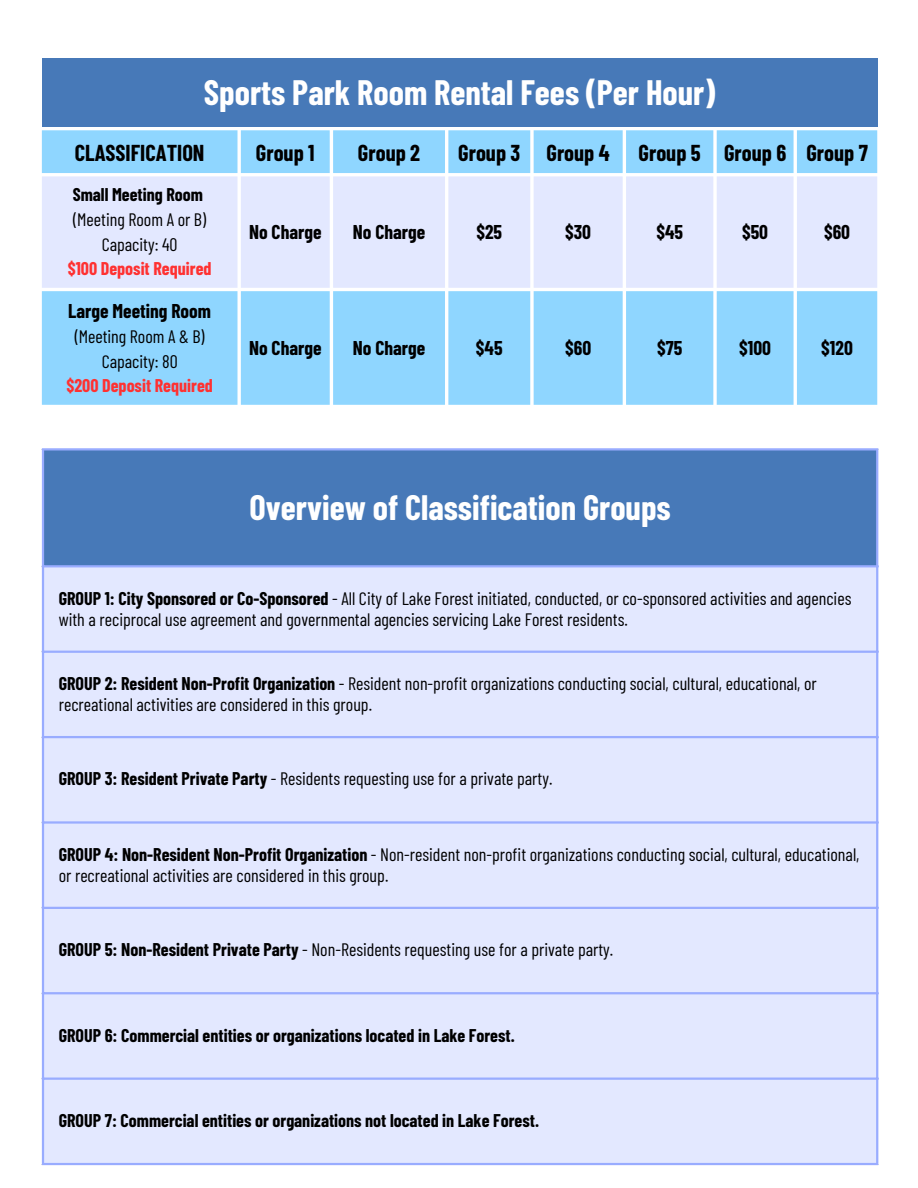
<style>
.page{position:relative;width:918px;height:1188px;background:#fff}
.page>*{position:absolute;margin:0;border:0;box-sizing:border-box;transform-origin:0 0}
.t1{font:700 34.5px "Barlow Condensed";color:#fff}
.t2{font:700 22.5px "Barlow Condensed";color:#000}
.t3{font:700 19.5px "Barlow Condensed";color:#000}
.t4{font:18px/21.3px "Barlow Condensed";color:#000}
.t5{font:700 18px "Barlow Condensed";color:#000}
.t6{font:700 18px "Barlow Condensed";color:#ff3131}
.s1{font-weight:700}
</style>
<div class="page">
<div style="left:42px;top:59px;width:835px;height:68px;background:#4779b8"></div>
<svg style="left:42px;top:130px;width:835px;height:275px;background:#96d8ff"></svg>
<div style="left:42px;top:176px;width:835px;height:112px;background:#e3e8ff"></div>
<div style="left:43px;top:449px;width:835px;height:118px;background:#4779b8"></div>
<div style="left:44px;top:567px;width:832px;height:596px;background:#e3e8ff"></div>
<hr style="left:42px;top:451px;width:2px;height:712px;background:#99acff">
<hr style="left:876px;top:451px;width:2px;height:712px;background:#99acff">
<hr style="left:42px;top:448px;width:836px;height:3px;background:#99acff">
<hr style="left:42px;top:565px;width:836px;height:2px;background:#99acff">
<hr style="left:42px;top:651px;width:836px;height:2px;background:#99acff">
<hr style="left:42px;top:736px;width:836px;height:2px;background:#99acff">
<hr style="left:42px;top:821px;width:836px;height:3px;background:#99acff">
<hr style="left:42px;top:907px;width:836px;height:2px;background:#99acff">
<hr style="left:42px;top:992px;width:836px;height:2px;background:#99acff">
<hr style="left:42px;top:1078px;width:836px;height:2px;background:#99acff">
<hr style="left:42px;top:1163px;width:836px;height:2px;background:#99acff">
<p class="t1" style="left:204px;top:70px;width:513px">Sports Park Room Rental Fees (Per Hour)</p>
<p class="t2" style="left:75px;top:138px;width:131px">CLASSIFICATION</p>
<p class="t2" style="left:256px;top:138px;width:60px">Group 1</p>
<p class="t2" style="left:358px;top:138px;width:64px">Group 2</p>
<p class="t2" style="left:458px;top:138px;width:64px">Group 3</p>
<p class="t2" style="left:547px;top:138px;width:65px">Group 4</p>
<p class="t2" style="left:639px;top:138px;width:64px">Group 5</p>
<p class="t2" style="left:724px;top:138px;width:64px">Group 6</p>
<p class="t2" style="left:806px;top:138px;width:63px">Group 7</p>
<p class="t5" style="left:73px;top:183px;width:132px">Small Meeting Room</p>
<p class="t4" style="left:73px;top:208px;width:134px">(Meeting Room A or B)</p>
<p class="t4" style="left:102px;top:233px;width:77px">Capacity: 40</p>
<p class="t6" style="left:68px;top:257px;width:145px">$100 Deposit Required</p>
<p class="t3" style="left:249px;top:220px;width:74px">No Charge</p>
<p class="t3" style="left:353px;top:220px;width:74px">No Charge</p>
<p class="t3" style="left:476px;top:220px;width:27px">$25</p>
<p class="t3" style="left:565px;top:220px;width:27px">$30</p>
<p class="t3" style="left:656px;top:220px;width:28px">$45</p>
<p class="t3" style="left:742px;top:220px;width:28px">$50</p>
<p class="t3" style="left:824px;top:220px;width:28px">$60</p>
<p class="t3" style="left:68px;top:299px;width:144px">Large Meeting Room</p>
<p class="t4" style="left:75px;top:325px;width:131px">(Meeting Room A &amp; B)</p>
<p class="t4" style="left:102px;top:350px;width:77px">Capacity: 80</p>
<p class="t6" style="left:66px;top:374px;width:148px">$200 Deposit Required</p>
<p class="t3" style="left:249px;top:336px;width:74px">No Charge</p>
<p class="t3" style="left:353px;top:336px;width:74px">No Charge</p>
<p class="t3" style="left:476px;top:336px;width:28px">$45</p>
<p class="t3" style="left:565px;top:336px;width:28px">$60</p>
<p class="t3" style="left:657px;top:336px;width:27px">$75</p>
<p class="t3" style="left:739px;top:336px;width:33px">$100</p>
<p class="t3" style="left:821px;top:336px;width:33px">$120</p>
<p class="t1" style="left:250px;top:486px;width:423px">Overview of Classification Groups</p>
<p class="t4" style="left:59px;top:587px;width:794px"><span class="s1">GROUP 1: City Sponsored or Co-Sponsored</span> - All City of Lake Forest initiated, conducted, or co-sponsored activities and agencies with a reciprocal use agreement and governmental agencies servicing Lake Forest residents.</p>
<p class="t4" style="left:59px;top:672px;width:760px"><span class="s1">GROUP 2: Resident Non-Profit Organization</span> - Resident non-profit organizations conducting social, cultural, educational, or recreational activities are considered in this group.</p>
<p class="t4" style="left:59px;top:768px;width:495px"><span class="s1">GROUP 3: Resident Private Party</span> - Residents requesting use for a private party.</p>
<p class="t4" style="left:59px;top:843px;width:802px"><span class="s1">GROUP 4: Non-Resident Non-Profit Organization</span> - Non-resident non-profit organizations conducting social, cultural, educational, or recreational activities are considered in this group.</p>
<p class="t4" style="left:59px;top:938px;width:556px"><span class="s1">GROUP 5: Non-Resident Private Party</span> - Non-Residents requesting use for a private party.</p>
<p class="t5" style="left:59px;top:1024px;width:458px">GROUP 6: Commercial entities or organizations located in Lake Forest.</p>
<p class="t5" style="left:59px;top:1109px;width:482px">GROUP 7: Commercial entities or organizations not located in Lake Forest.</p>
</div>
